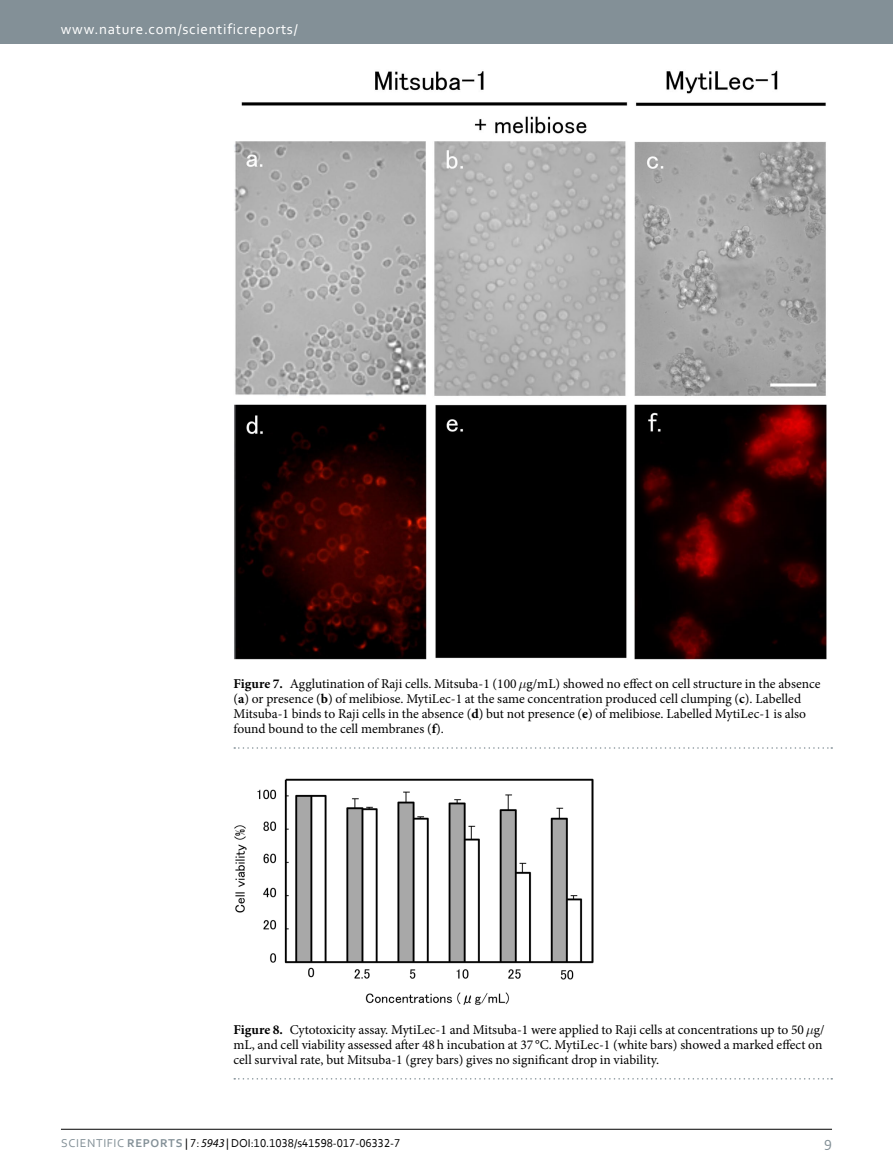
<style>
.page{position:relative;width:893px;height:1174px;background:#fff}
.page>*{position:absolute;margin:0;border:0;box-sizing:border-box;transform-origin:0 0}
.t1{font:15px "Corbel 2";letter-spacing:.045em;color:#fff}
.t2{font:15px "Corbel 2";color:#839097}
.t3{font:13.5px/15px "Minion Pro";color:#000}
.t4{font:12px "Corbel";color:#000}
.s1{font-weight:700}
.s2{font-family:"Corbel 2";color:#839097}
.s3{font-family:"Corbel Bold 2";color:#839097}
.s4{font-family:"Myriad Pro";font-style:italic}
</style>
<div class="page">
<div style="left:0;top:0;width:893px;height:43px;background:#839097"></div>
<hr style="left:61px;top:1129px;width:771px;height:1px;background:#000">
<img style="left:234px;top:70px;width:593px;height:589px">
<svg style="left:234px;top:747px;width:598px;height:1px"></svg>
<img style="left:234px;top:779px;width:359px;height:226px">
<svg style="left:234px;top:1078px;width:598px;height:1px"></svg>
<p class="t1" style="left:61px;top:19px;width:238px">www.nature.com/scientificreports/</p>
<p class="t3" style="left:233px;top:676px;width:589px"><span class="s1">Figure 7.</span> Agglutination of Raji cells. Mitsuba-1 (100 g/mL) showed no effect on cell structure in the absence (<span class="s1">a</span>) or presence (<span class="s1">b</span>) of melibiose. MytiLec-1 at the same concentration produced cell clumping (<span class="s1">c</span>). Labelled Mitsuba-1 binds to Raji cells in the absence (<span class="s1">d</span>) but not presence (<span class="s1">e</span>) of melibiose. Labelled MytiLec-1 is also found bound to the cell membranes (<span class="s1">f</span>).</p>
<p class="t3" style="left:233px;top:1022px;width:593px"><span class="s1">Figure 8.</span> Cytotoxicity assay. MytiLec-1 and Mitsuba-1 were applied to Raji cells at concentrations up to 50 g/ mL, and cell viability assessed after 48h incubation at 37 °C. MytiLec-1 (white bars) showed a marked effect on cell survival rate, but Mitsuba-1 (grey bars) gives no significant drop in viability.</p>
<p class="t4" style="left:61px;top:1135px;width:341px"><span class="s2">Scientific</span> <span class="s3">REPOrTs</span> | 7: <span class="s4">5943</span> | DOI:10.1038/s41598-017-06332-7</p>
<p class="t2" style="left:824px;top:1132px;width:9px">9</p>
</div>
